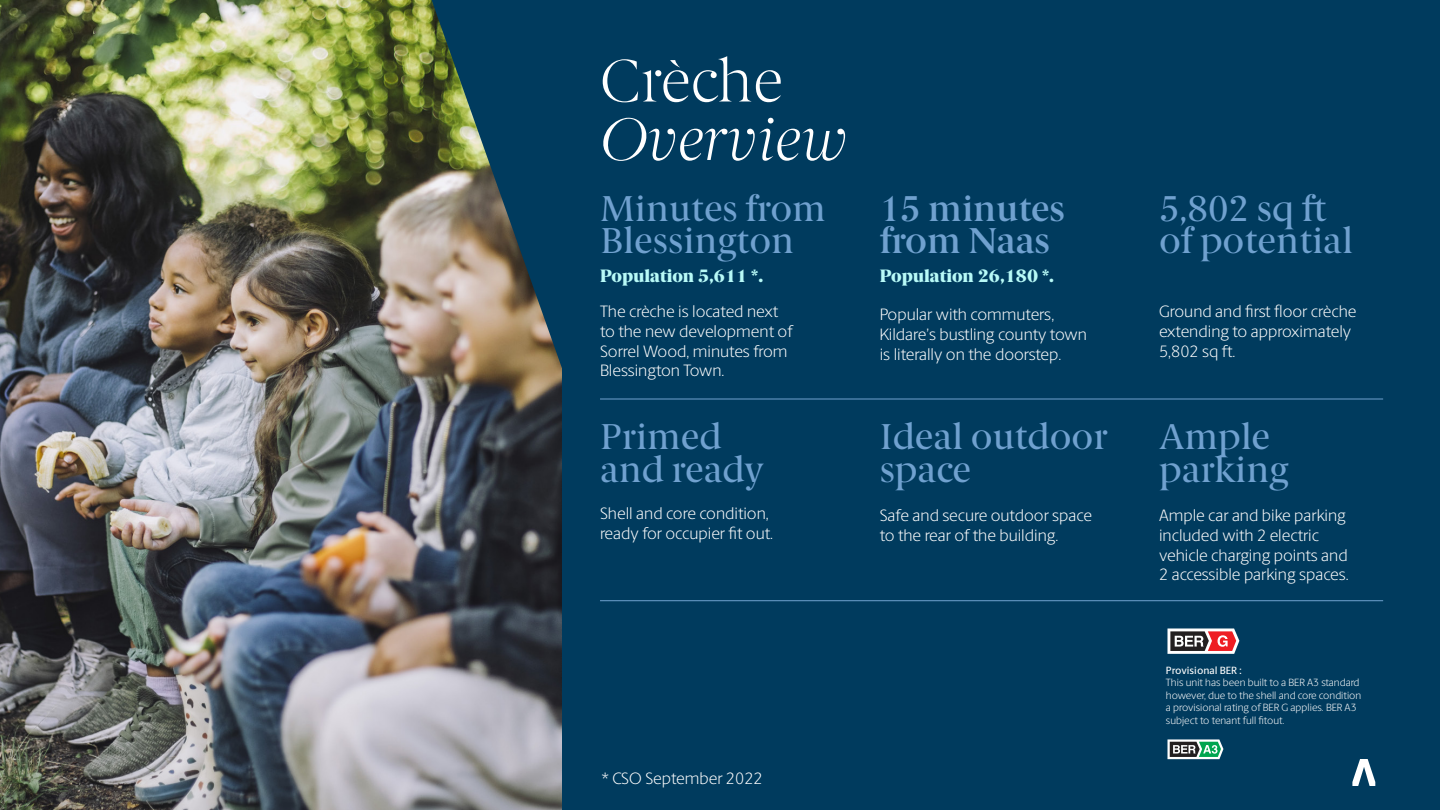
<style>
.page{position:relative;width:1440px;height:810px;background:#fff}
.page>*{position:absolute;margin:0;border:0;box-sizing:border-box;transform-origin:0 0}
.t1{font:italic 300 60px "Berlingske Serif";letter-spacing:-.01em;color:#fff}
.t2{font:300 60px "Berlingske Serif";color:#fff}
.t3{font:36px/32.2px "Berlingske Serif";color:#70a1cf}
.t4{font:600 36px/32.2px "Berlingske Serif";color:#70a1cf}
.t5{font:800 18px "Berlingske Serif";color:#b8faf7}
.t6{font:300 16.5px/19.8px "Berlingske Sans";color:#fff}
.t7{font:300 10.5px/12.6px "Berlingske Sans";color:#fff}
.t8{font:500 10.5px "Berlingske Sans";color:#fff}
</style>
<div class="page">
<div style="left:562px;top:0;width:878px;height:810px;background:#003b5e"></div>
<img style="left:0;top:0;width:562px;height:810px">
<svg style="left:432px;top:0;width:417px;height:489px;background:#17455e"></svg>
<svg style="left:1352px;top:759px;width:23px;height:27px"></svg>
<svg style="left:1168px;top:628px;width:71px;height:26px"></svg>
<svg style="left:1168px;top:739px;width:55px;height:20px"></svg>
<hr style="left:600px;top:399px;width:783px;height:1px;background:#70a1cf">
<hr style="left:600px;top:600px;width:783px;height:1px;background:#70a1cf">
<h1 class="t2" style="left:600px;top:42px;width:184px">Crèche</h1>
<h1 class="t1" style="left:600px;top:101px;width:250px">Overview</h1>
<h2 class="t3" style="left:601px;top:192px;width:227px">Minutes from<br>Blessington</h2>
<p class="t5" style="left:600px;top:265px;width:165px">Population 5,611 *.</p>
<p class="t5" style="left:880px;top:265px;width:176px">Population 26,180 *.</p>
<h2 class="t4" style="left:880px;top:192px;width:187px">15 minutes from Naas</h2>
<p class="t6" style="left:600px;top:301px;width:194px">The crèche is located next to the new development of<br>Sorrel Wood, minutes from<br>Blessington Town.</p>
<h2 class="t3" style="left:600px;top:421px;width:166px">Primed and ready</h2>
<p class="t6" style="left:600px;top:504px;width:175px">Shell and core condition, ready for occupier fit out.</p>
<p class="t6" style="left:880px;top:305px;width:209px">Popular with commuters,<br>Kildare’s bustling county town is literally on the doorstep.</p>
<h2 class="t3" style="left:880px;top:421px;width:230px">Ideal outdoor space</h2>
<p class="t6" style="left:880px;top:505px;width:214px">Safe and secure outdoor space to the rear of the building.</p>
<p class="t6" style="left:602px;top:768px;width:162px">* CSO September 2022</p>
<h2 class="t3" style="left:1159px;top:192px;width:195px">5,802 sq ft of potential</h2>
<p class="t6" style="left:1159px;top:301px;width:199px">Ground and first floor crèche extending to approximately<br>5,802 sq ft.</p>
<h2 class="t3" style="left:1159px;top:421px;width:131px">Ample parking</h2>
<p class="t6" style="left:1159px;top:505px;width:191px">Ample car and bike parking included with 2 electric vehicle charging points and<br>2 accessible parking spaces.</p>
<p class="t8" style="left:1166px;top:664px;width:77px">Provisional BER :</p>
<p class="t7" style="left:1166px;top:676px;width:197px">This unit has been built to a BER A3 standard however, due to the shell and core condition a provisional rating of BER G applies. BER A3 subject to tenant full fitout.</p>
</div>
